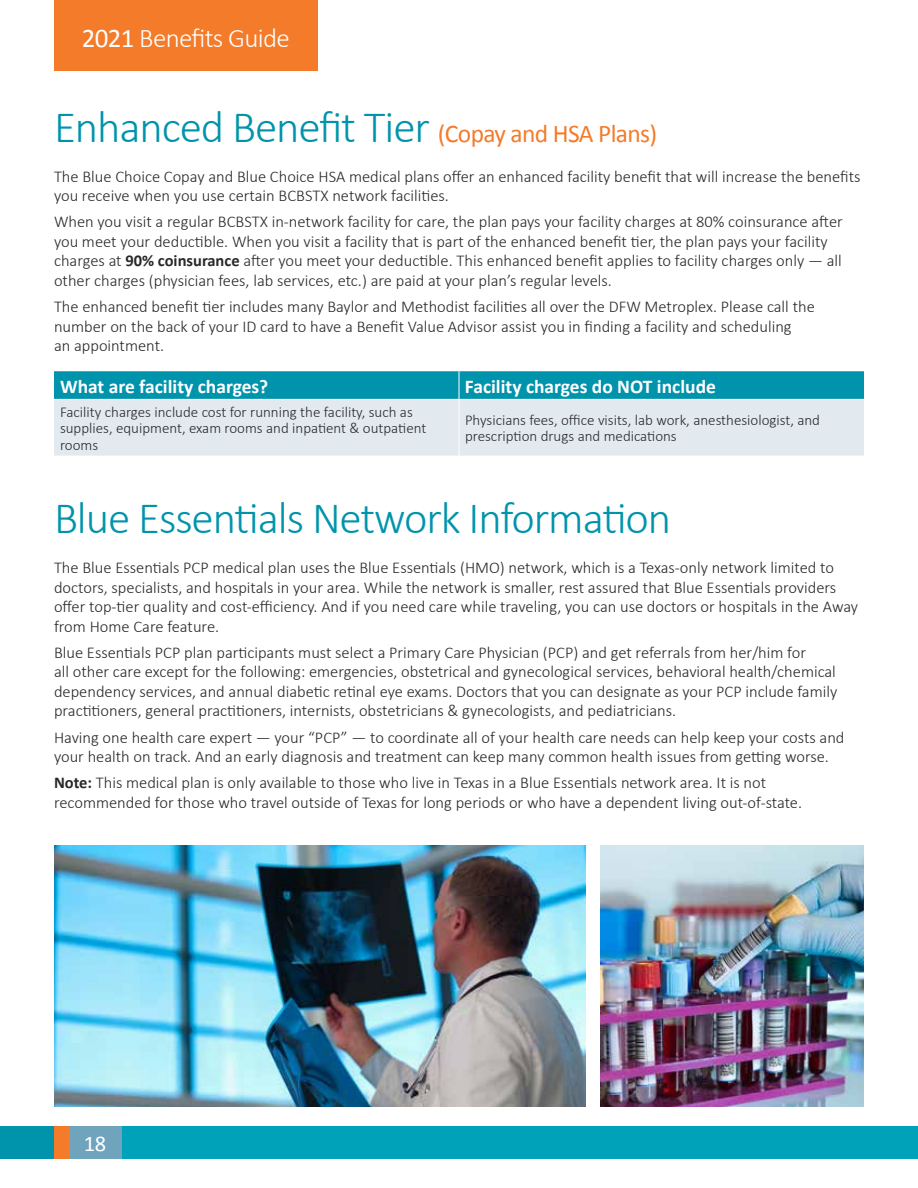
<style>
.page{position:relative;width:918px;height:1188px;background:#fff}
.page>*{position:absolute;margin:0;border:0;box-sizing:border-box;transform-origin:0 0}
.t1{font:300 45px "Calibri";letter-spacing:-.025em;color:#0094ac}
.t2{font:300 27px "Calibri";letter-spacing:-.025em;color:#fff}
.t3{font:22.5px "Calibri";color:#fff}
.t4{font:700 19.5px "Calibri";color:#fff}
.t5{font:300 16.5px/19.5px "Calibri";color:#292829}
.t6{font:300 15px/16.5px "Calibri";color:#292829}
.s1{font-weight:400}
.s2{font-weight:400;font-size:25.5px;color:#f47b29}
.s3{font-weight:700}
</style>
<div class="page">
<div style="left:54px;top:0;width:264px;height:71px;background:#f47b29"></div>
<div style="left:0;top:1126px;width:918px;height:33px;background:#00a2b9"></div>
<div style="left:68px;top:1126px;width:54px;height:33px;background:#70a4bd"></div>
<div style="left:54px;top:1126px;width:14px;height:33px;background:#f47b29"></div>
<div style="left:0;top:1126px;width:54px;height:33px;background:#0094ac"></div>
<div style="left:54px;top:400px;width:810px;height:56px;background:#e2eaf0"></div>
<svg style="left:54px;top:371px;width:810px;height:28px;background:#0495ad"></svg>
<hr style="left:459px;top:400px;width:1px;height:56px;background:#fff">
<img style="left:54px;top:846px;width:531px;height:261px">
<img style="left:600px;top:846px;width:264px;height:261px">
<h2 class="t2" style="left:82px;top:21px;width:209px"><span class="s1">2021</span> Benefits Guide</h2>
<h1 class="t1" style="left:54px;top:99px;width:605px">Enhanced Benefit Tier <span class="s2">(Copay and HSA Plans)</span></h1>
<p class="t5" style="left:54px;top:165px;width:808px">The Blue Choice Copay and Blue Choice HSA medical plans offer an enhanced facility benefit that will increase the benefits you receive when you use certain BCBSTX network facilities.</p>
<p class="t5" style="left:54px;top:211px;width:790px">When you visit a regular BCBSTX in-network facility for care, the plan pays your facility charges at 80% coinsurance after you meet your deductible. When you visit a facility that is part of the enhanced benefit tier, the plan pays your facility charges at <span class="s3">90% coinsurance</span> after you meet your deductible. This enhanced benefit applies to facility charges only — all other charges (physician fees, lab services, etc.) are paid at your plan’s regular levels.</p>
<p class="t5" style="left:54px;top:296px;width:762px">The enhanced benefit tier includes many Baylor and Methodist facilities all over the DFW Metroplex. Please call the number on the back of your ID card to have a Benefit Value Advisor assist you in finding a facility and scheduling<br>an appointment.</p>
<p class="t4" style="left:60px;top:374px;width:210px">What are facility charges?</p>
<p class="t4" style="left:465px;top:374px;width:252px">Facility charges do NOT include</p>
<p class="t6" style="left:60px;top:403px;width:368px">Facility charges include cost for running the facility, such as supplies, equipment, exam rooms and inpatient &amp; outpatient rooms</p>
<p class="t6" style="left:465px;top:411px;width:357px">Physicians fees, office visits, lab work, anesthesiologist, and prescription drugs and medications</p>
<h1 class="t1" style="left:54px;top:490px;width:619px">Blue Essentials Network Information</h1>
<p class="t5" style="left:54px;top:557px;width:806px">The Blue Essentials PCP medical plan uses the Blue Essentials (HMO) network, which is a Texas-only network limited to doctors, specialists, and hospitals in your area. While the network is smaller, rest assured that Blue Essentials providers offer top-tier quality and cost-efficiency. And if you need care while traveling, you can use doctors or hospitals in the Away from Home Care feature.</p>
<p class="t5" style="left:54px;top:642px;width:785px">Blue Essentials PCP plan participants must select a Primary Care Physician (PCP) and get referrals from her/him for<br>all other care except for the following: emergencies, obstetrical and gynecological services, behavioral health/chemical dependency services, and annual diabetic retinal eye exams. Doctors that you can designate as your PCP include family practitioners, general practitioners, internists, obstetricians &amp; gynecologists, and pediatricians.</p>
<p class="t5" style="left:54px;top:727px;width:792px">Having one health care expert — your “PCP” — to coordinate all of your health care needs can help keep your costs and your health on track. And an early diagnosis and treatment can keep many common health issues from getting worse.</p>
<p class="t5" style="left:54px;top:772px;width:750px"><span class="s3">Note:</span> This medical plan is only available to those who live in Texas in a Blue Essentials network area. It is not recommended for those who travel outside of Texas for long periods or who have a dependent living out-of-state.</p>
<h3 class="t3" style="left:84px;top:1129px;width:24px">18</h3>
</div>
